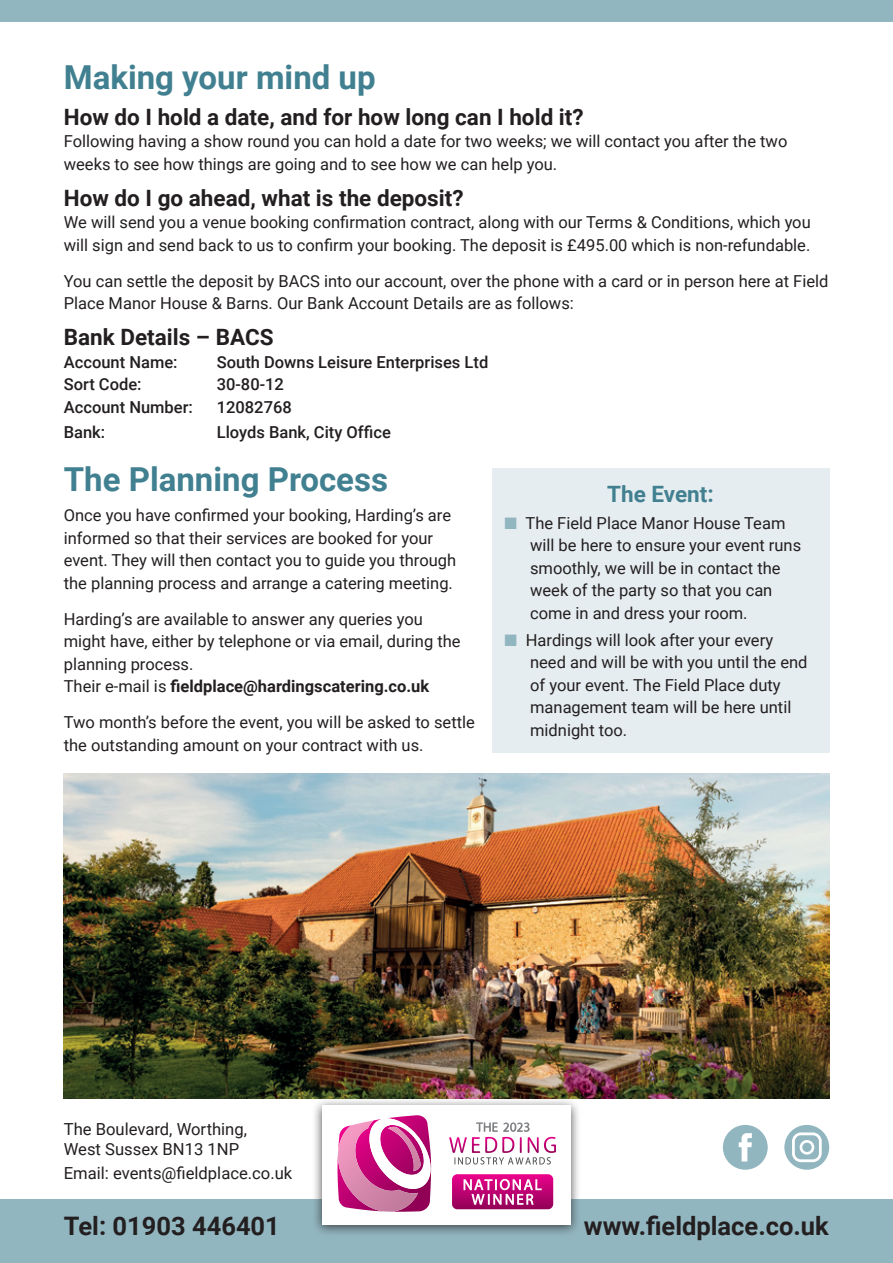
<style>
.page{position:relative;width:893px;height:1263px;background:#fff}
.page>*{position:absolute;margin:0;border:0;box-sizing:border-box;transform-origin:0 0}
.t1{font:700 33px "Roboto";color:#418090}
.t2{font:700 25.5px "Roboto";color:#231f20}
.t3{font:700 22.5px "Roboto";color:#231f20}
.t4{font:700 22.5px "Roboto";color:#418090}
.t5{font:16.65px/20px "Roboto";color:#231f20}
.t6{font:16.5px/22.5px "Roboto";color:#231f20}
.t7{font:500 16.5px "Roboto";color:#231f20}
.s1{font-weight:700}
.s2{color:#92b6c0}
</style>
<div class="page">
<div style="left:0;top:0;width:893px;height:21px;background:#92b6c0"></div>
<div style="left:0;top:1199px;width:893px;height:64px;background:#92b6c0"></div>
<div style="left:723px;top:1125px;width:45px;height:45px;background:#92b6c0;border-radius:50%"></div>
<svg style="left:739px;top:1133px;width:13px;height:28px"></svg>
<div style="left:784px;top:1125px;width:45px;height:45px;background:#92b6c0;border-radius:50%"></div>
<svg style="left:792px;top:1132px;width:30px;height:30px"></svg>
<div style="left:312px;top:1098px;width:269px;height:139px;background:#231f20;opacity:.75"></div>
<div style="left:322px;top:1106px;width:249px;height:119px;background:#fff"></div>
<svg style="left:338px;top:1115px;width:93px;height:97px"></svg>
<svg style="left:452px;top:1174px;width:101px;height:35px;background:#ca328c"></svg>
<svg style="left:449px;top:1122px;width:107px;height:42px"></svg>
<img style="left:64px;top:773px;width:765px;height:325px">
<div style="left:492px;top:468px;width:337px;height:285px;background:#e6edf0"></div>
<p class="t1" style="left:64px;top:54px;width:313px">Making your mind up</p>
<p class="t3" style="left:64px;top:101px;width:521px">How do I hold a date, and for how long can I hold it?</p>
<p class="t6" style="left:64px;top:129px;width:725px">Following having a show round you can hold a date for two weeks; we will contact you after the two weeks to see how things are going and to see how we can help you.</p>
<p class="t3" style="left:64px;top:182px;width:401px">How do I go ahead, what is the deposit?</p>
<p class="t6" style="left:64px;top:210px;width:748px">We will send you a venue booking confirmation contract, along with our Terms &amp; Conditions, which you will sign and send back to us to confirm your booking. The deposit is £495.00 which is non-refundable.</p>
<p class="t6" style="left:64px;top:269px;width:766px">You can settle the deposit by BACS into our account, over the phone with a card or in person here at Field<br>Place Manor House &amp; Barns. Our Bank Account Details are as follows:</p>
<p class="t3" style="left:64px;top:321px;width:211px">Bank Details – BACS</p>
<p class="t7" style="left:64px;top:350px;width:115px">Account Name:</p>
<p class="t7" style="left:217px;top:350px;width:273px">South Downs Leisure Enterprises Ltd</p>
<p class="t7" style="left:64px;top:373px;width:79px">Sort Code:</p>
<p class="t7" style="left:217px;top:373px;width:69px">30-80-12</p>
<p class="t7" style="left:64px;top:395px;width:131px">Account Number:</p>
<p class="t7" style="left:217px;top:395px;width:76px">12082768</p>
<p class="t7" style="left:64px;top:421px;width:43px">Bank:</p>
<p class="t7" style="left:217px;top:421px;width:176px">Lloyds Bank, City Office</p>
<p class="t1" style="left:64px;top:456px;width:326px">The Planning Process</p>
<p class="t6" style="left:64px;top:503px;width:394px">Once you have confirmed your booking, Harding’s are informed so that their services are booked for your event. They will then contact you to guide you through the planning process and arrange a catering meeting.</p>
<p class="t6" style="left:64px;top:607px;width:398px">Harding’s are available to answer any queries you might have, either by telephone or via email, during the planning process.<br>Their e-mail is <span class="s1">fieldplace@hardingscatering.co.uk</span></p>
<p class="t6" style="left:64px;top:710px;width:413px">Two month’s before the event, you will be asked to settle the outstanding amount on your contract with us.</p>
<p class="t4" style="left:607px;top:478px;width:108px">The Event:</p>
<p class="t6" style="left:530px;top:511px;width:273px;text-indent:-26px"><span class="s2">■</span> The Field Place Manor House Team will be here to ensure your event runs smoothly, we will be in contact the week of the party so that you can come in and dress your room.</p>
<p class="t6" style="left:530px;top:628px;width:279px;text-indent:-26px"><span class="s2">■</span> Hardings will look after your every need and will be with you until the end of your event. The Field Place duty management team will be here until midnight too.</p>
<p class="t5" style="left:64px;top:1118px;width:185px">The Boulevard, Worthing,<br>West Sussex BN13 1NP</p>
<p class="t5" style="left:64px;top:1163px;width:230px">Email: events@fieldplace.co.uk</p>
<h2 class="t2" style="left:64px;top:1208px;width:218px">Tel: 01903 446401</h2>
<h2 class="t2" style="left:584px;top:1208px;width:246px">www.fieldplace.co.uk</h2>
</div>
